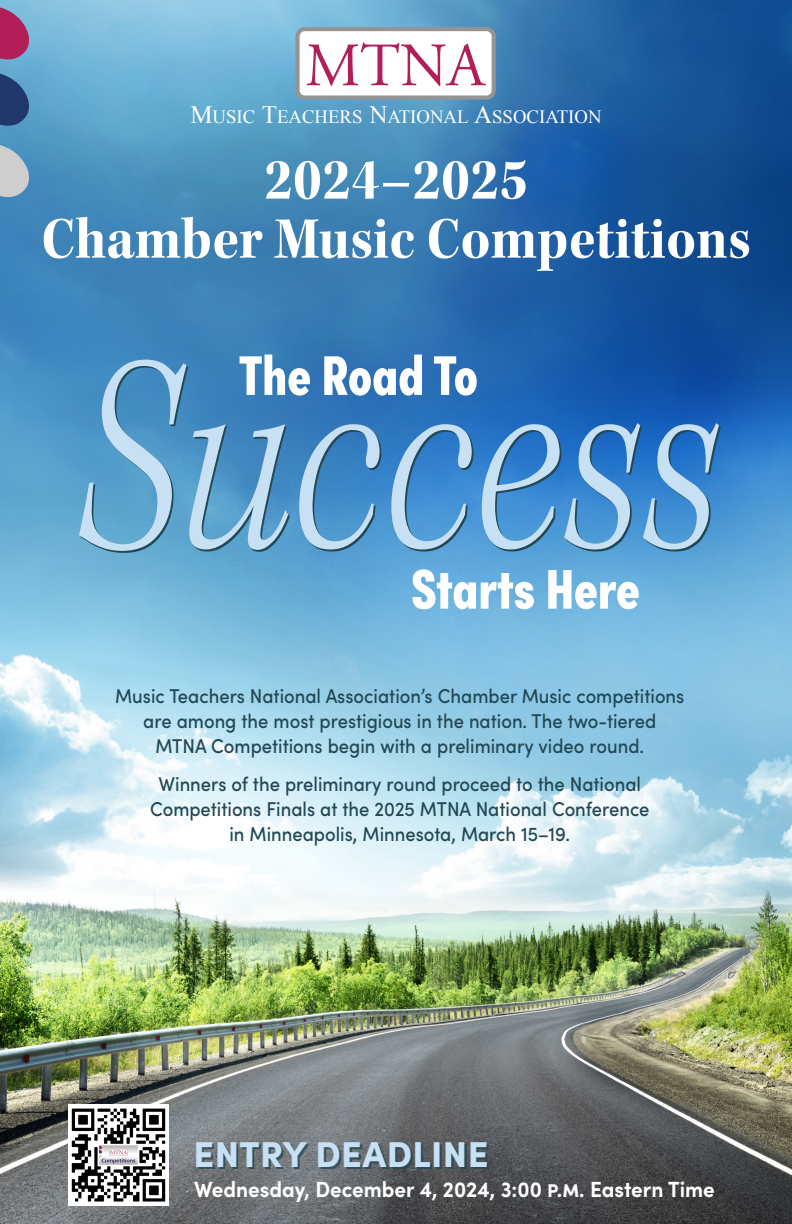
<style>
.page{position:relative;width:792px;height:1224px;background:#fff}
.page>*{position:absolute;margin:0;border:0;box-sizing:border-box;transform-origin:0 0}
.t1{font:italic 276px "Kepler 3 VF Default";letter-spacing:.005em;color:#c8e0f3;scale:.7 1}
.t2{font:61.4px "Adobe Garamond";color:#b11e58}
.t3{font:61px/59px "Kepler 3 VF Default Roman";color:#fff;text-align:center}
.t4{font:900 56px "Sofia Pro Condensed";letter-spacing:-.005em;color:#fff}
.t5{font:900 36px "Sofia Pro";letter-spacing:.01em;color:#c8e0f3}
.t6{font:700 22px "Sofia Pro";color:#fff;scale:.94 1}
.t7{font:500 20px/25px "Sofia Pro";color:#214854;text-align:center;scale:.92 1}
.t8{font:18.8px "Times New Roman";color:#fff}
.s1{font-size:25px}
</style>
<div class="page">
<img style="left:0;top:0;width:792px;height:1224px">
<div style="left:198px;top:1144px;width:291px;height:25px;background:#214854;opacity:.75"></div>
<img style="left:69px;top:1104px;width:100px;height:102px">
<svg style="left:0;top:144px;width:29px;height:53px;background:#adbeca"></svg>
<svg style="left:0;top:6px;width:29px;height:53px;background:#a34578"></svg>
<svg style="left:0;top:73px;width:29px;height:53px;background:#2f5284"></svg>
<div style="left:298px;top:29px;width:196px;height:69px;background:#fff;border-radius:7px"></div>
<div style="left:295px;top:27px;width:201px;height:73px;border:4px solid #959494;border-radius:7px"></div>
<svg style="left:81px;top:362px;width:640px;height:191px;background:#3477af"></svg>
<p class="t2" style="left:305px;top:33px;width:181px">MTNA</p>
<p class="t8" style="left:190px;top:104px;width:413px"><span class="s1">M</span>USIC <span class="s1">T</span>EACHERS <span class="s1">N</span>ATIONAL <span class="s1">A</span>SSOCIATION</p>
<p class="t3" style="left:41px;top:152px;width:711px">2024–2025<br>Chamber Music Competitions</p>
<p class="t4" style="left:239px;top:332px;width:241px">The Road To</p>
<h1 class="t1" style="left:74px;top:315px;width:922px">Success</h1>
<p class="t4" style="left:411px;top:545px;width:230px">Starts Here</p>
<p class="t7" style="left:115px;top:682px;width:620px">Music Teachers National Association’s Chamber Music competitions are among the most prestigious in the nation. The two-tiered<br>MTNA Competitions begin with a preliminary video round.</p>
<p class="t7" style="left:150px;top:771px;width:544px">Winners of the preliminary round proceed to the National<br>Competitions Finals at the 2025 MTNA National Conference in Minneapolis, Minnesota, March 15–19.</p>
<p class="t5" style="left:193px;top:1126px;width:297px">ENTRY DEADLINE</p>
<p class="t6" style="left:194px;top:1172px;width:555px">Wednesday, December 4, 2024, 3:00 p.m. Eastern Time</p>
</div>
